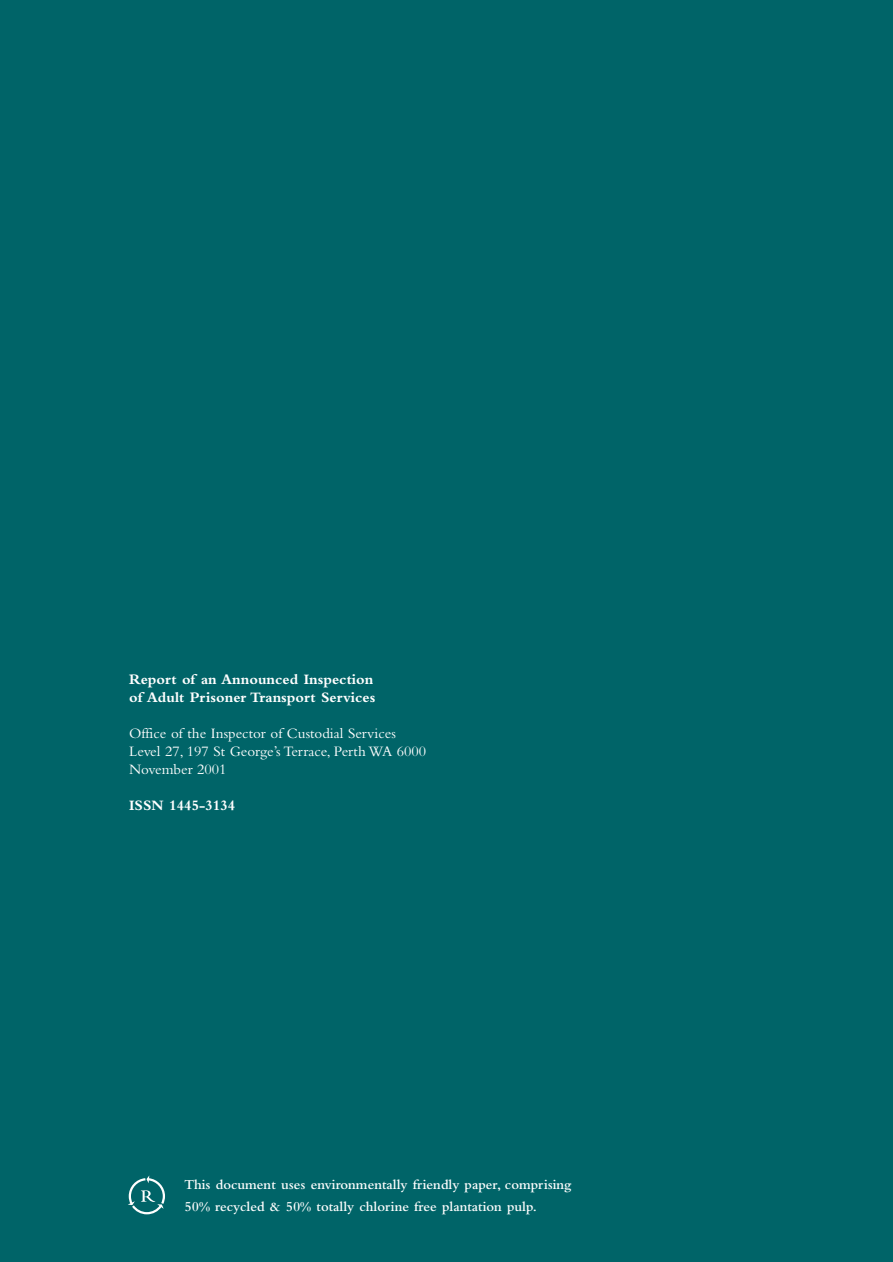
<style>
.page{position:relative;width:893px;height:1262px;background:#fff}
.page>*{position:absolute;margin:0;border:0;box-sizing:border-box;transform-origin:0 0}
.t1{font:15px/18px "Bembo";color:#fff}
.t2{font:700 15px/18px "Bembo";color:#fff}
.t3{font:600 14.25px/21.8px "Bembo";color:#fff}
</style>
<div class="page">
<div style="left:0;top:0;width:892px;height:1262px;background:#006468"></div>
<svg style="left:128px;top:1175px;width:37px;height:40px"></svg>
<p class="t2" style="left:129px;top:671px;width:248px">Report of an Announced Inspection of Adult Prisoner Transport Services</p>
<p class="t1" style="left:129px;top:725px;width:298px">Office of the Inspector of Custodial Services<br>Level 27, 197 St George’s Terrace, Perth WA 6000<br>November 2001</p>
<p class="t2" style="left:129px;top:797px;width:108px">ISSN 1445-3134</p>
<p class="t3" style="left:184px;top:1175px;width:388px">This document uses environmentally friendly paper, comprising<br>50% recycled &amp; 50% totally chlorine free plantation pulp.</p>
</div>
